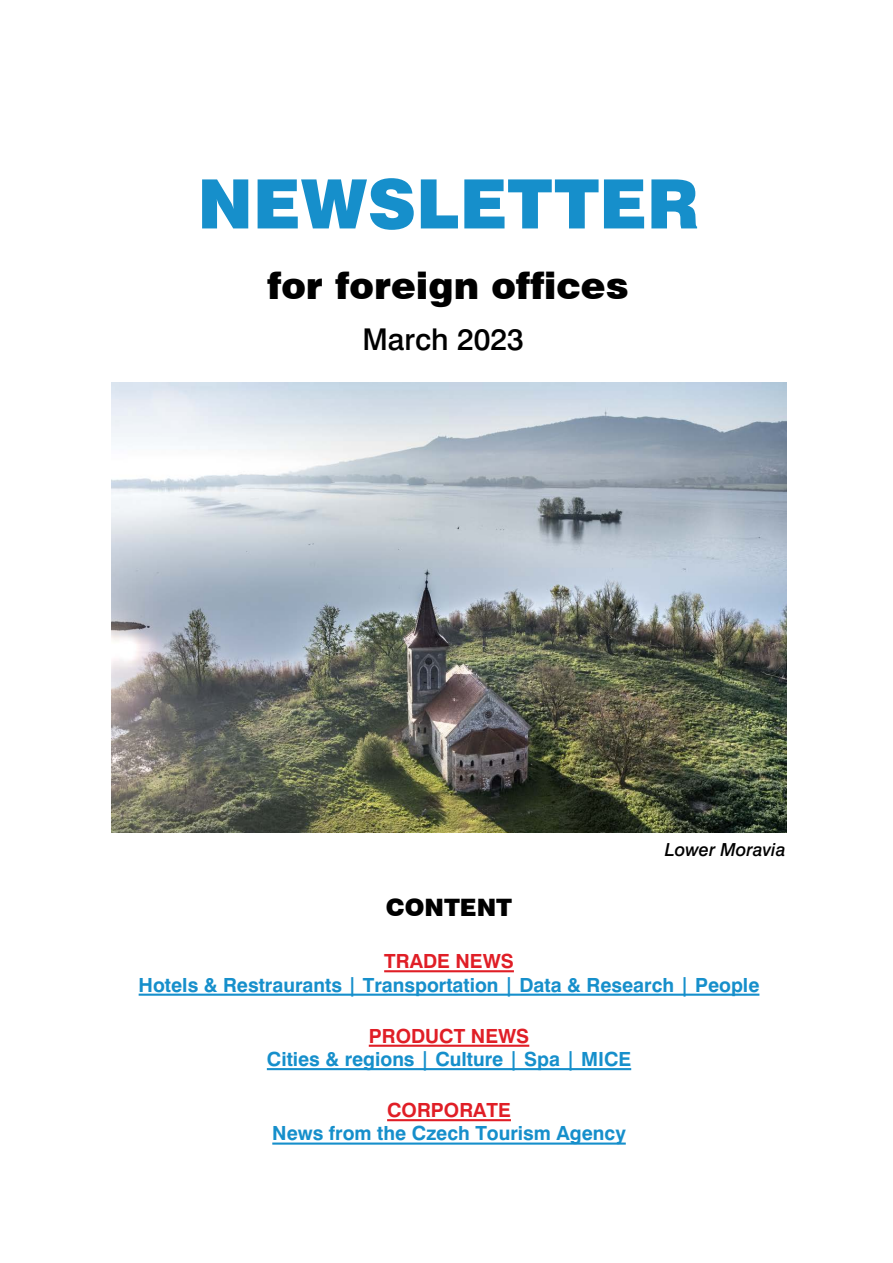
<style>
.page{position:relative;width:893px;height:1263px;background:#fff}
.page>*{position:absolute;margin:0;border:0;box-sizing:border-box;transform-origin:0 0}
.t1{font:900 68.1px "Swiss 721 BT";color:#168fcb}
.t2{font:900 37.35px "Swiss 721 BT";color:#000}
.t3{font:500 30px "Swiss 721 BTCE";color:#000}
.t4{font:900 24px "Swiss 721 BT";color:#000}
.t5{font:700 19.5px "Swiss 721 BTCE";color:#168fcb}
.t6{font:700 19.5px "Swiss 721 BTCE";color:#e01e26}
.t7{font:italic 500 18px "Swiss 721 BTCE";color:#000}
</style>
<div class="page">
<hr style="left:384px;top:970px;width:130px;height:2px;background:#e01e26">
<hr style="left:139px;top:993px;width:620px;height:3px;background:#168fcb">
<hr style="left:369px;top:1045px;width:160px;height:2px;background:#e01e26">
<hr style="left:267px;top:1068px;width:364px;height:2px;background:#168fcb">
<hr style="left:387px;top:1119px;width:124px;height:2px;background:#e01e26">
<hr style="left:272px;top:1142px;width:354px;height:3px;background:#168fcb">
<img style="left:111px;top:382px;width:676px;height:450px">
<h1 class="t1" style="left:197px;top:163px;width:503px">NEWSLETTER</h1>
<h2 class="t2" style="left:267px;top:263px;width:363px">for foreign offices</h2>
<h3 class="t3" style="left:362px;top:320px;width:163px">March 2023</h3>
<p class="t7" style="left:665px;top:838px;width:122px">Lower Moravia</p>
<p class="t4" style="left:386px;top:893px;width:128px">CONTENT</p>
<p class="t6" style="left:384px;top:948px;width:131px">TRADE NEWS</p>
<p class="t5" style="left:139px;top:971px;width:622px">Hotels &amp; Restraurants | Transportation | Data &amp; Research | People</p>
<p class="t6" style="left:369px;top:1023px;width:162px">PRODUCT NEWS</p>
<p class="t5" style="left:267px;top:1046px;width:366px">Cities &amp; regions | Culture | Spa | MICE</p>
<p class="t6" style="left:387px;top:1097px;width:125px">CORPORATE</p>
<p class="t5" style="left:272px;top:1120px;width:355px">News from the Czech Tourism Agency</p>
</div>
